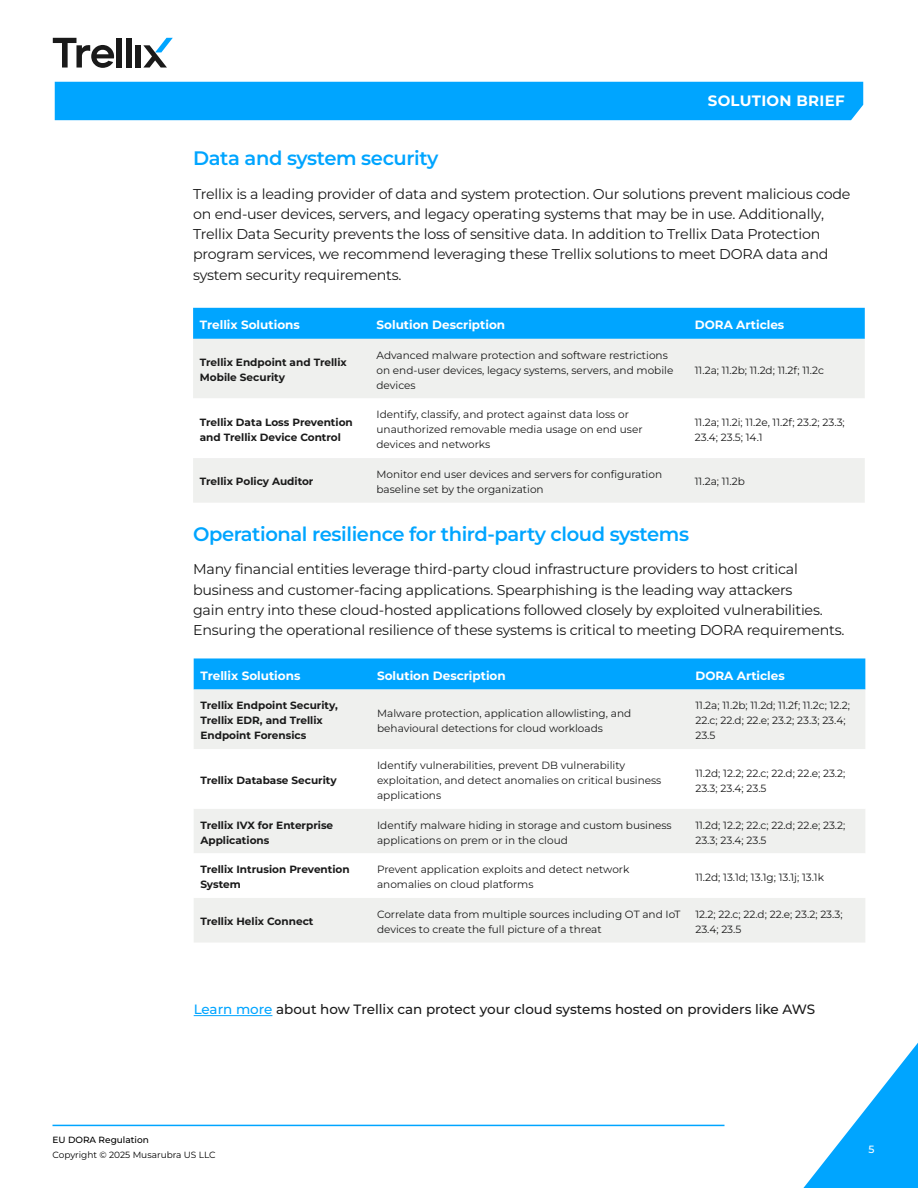
<style>
.page{position:relative;width:918px;height:1188px;background:#fff}
.page>*{position:absolute;margin:0;border:0;box-sizing:border-box;transform-origin:0 0}
.t1{font:600 19.5px "Montserrat";letter-spacing:-.02em;color:#00a5ff}
.t2{font:700 15px "Montserrat";letter-spacing:.02em;color:#fff}
.t3{font:14.25px/20.2px "Montserrat";letter-spacing:-.015em;color:#1a1a1a}
.t4{font:500 13.5px "Montserrat";color:#1a1a1a}
.t5{font:700 12px "Montserrat";color:#fff}
.t6{font:10.5px/15px "Montserrat";color:#1a1a1a}
.t7{font:700 10.5px/15px "Montserrat";color:#1a1a1a}
.t8{font:500 10.5px "Montserrat";color:#fff}
.t9{font:9px "Montserrat";color:#000}
.t10{font:500 9px "Montserrat";color:#000}
.s1{color:#00a5ff}
.s2{color:#fff}
</style>
<div class="page">
<div style="left:55px;top:82px;width:808px;height:38px;background:#00a5ff"></div>
<svg style="left:803px;top:1043px;width:115px;height:145px"></svg>
<svg style="left:53px;top:38px;width:61px;height:30px"></svg>
<div style="left:117px;top:38px;width:5px;height:30px;background:#1a1a1a"></div>
<div style="left:126px;top:38px;width:5px;height:30px;background:#1a1a1a"></div>
<div style="left:135px;top:45px;width:6px;height:23px;background:#1a1a1a"></div>
<svg style="left:143px;top:38px;width:30px;height:30px"></svg>
<hr style="left:52px;top:1125px;width:672px;height:1px;background:#00a5ff">
<div style="left:193px;top:308px;width:672px;height:31px;background:#00a5ff"></div>
<div style="left:193px;top:339px;width:672px;height:164px;background:#eff0ee"></div>
<svg style="left:193px;top:398px;width:672px;height:60px"></svg>
<div style="left:194px;top:658px;width:671px;height:32px;background:#00a5ff"></div>
<div style="left:194px;top:690px;width:671px;height:252px;background:#eff0ee"></div>
<svg style="left:194px;top:749px;width:671px;height:149px"></svg>
<hr style="left:194px;top:1015px;width:78px;height:1px;background:#00a5ff">
<h2 class="t2" style="left:708px;top:90px;width:138px">SOLUTION BRIEF</h2>
<h1 class="t1" style="left:193px;top:144px;width:247px">Data and system security</h1>
<p class="t3" style="left:193px;top:183px;width:659px">Trellix is a leading provider of data and system protection. Our solutions prevent malicious code on end-user devices, servers, and legacy operating systems that may be in use. Additionally, Trellix Data Security prevents the loss of sensitive data. In addition to Trellix Data Protection program services, we recommend leveraging these Trellix solutions to meet DORA data and system security requirements.</p>
<p class="t5" style="left:200px;top:316px;width:102px">Trellix Solutions</p>
<p class="t5" style="left:377px;top:316px;width:130px">Solution Description</p>
<p class="t5" style="left:695px;top:316px;width:91px">DORA Articles</p>
<p class="t7" style="left:200px;top:354px;width:148px">Trellix Endpoint and Trellix<br>Mobile Security</p>
<p class="t6" style="left:377px;top:347px;width:298px">Advanced malware protection and software restrictions on end-user devices, legacy systems, servers, and mobile devices</p>
<p class="t6" style="left:695px;top:362px;width:131px">11.2a; 11.2b; 11.2d; 11.2f; 11.2c</p>
<p class="t7" style="left:200px;top:414px;width:154px">Trellix Data Loss Prevention and Trellix Device Control</p>
<p class="t6" style="left:377px;top:407px;width:268px">Identify, classify, and protect against data loss or unauthorized removable media usage on end user devices and networks</p>
<p class="t6" style="left:695px;top:414px;width:152px">11.2a; 11.2i; 11.2e, 11.2f; 23.2; 23.3;<br>23.4; 23.5; 14.1</p>
<p class="t7" style="left:200px;top:474px;width:115px">Trellix Policy Auditor</p>
<p class="t6" style="left:377px;top:466px;width:287px">Monitor end user devices and servers for configuration baseline set by the organization</p>
<p class="t6" style="left:695px;top:474px;width:52px">11.2a; 11.2b</p>
<h1 class="t1" style="left:193px;top:520px;width:497px">Operational resilience for third-party cloud systems</h1>
<p class="t3" style="left:193px;top:559px;width:653px">Many financial entities leverage third-party cloud infrastructure providers to host critical business and customer-facing applications. Spearphishing is the leading way attackers<br>gain entry into these cloud-hosted applications followed closely by exploited vulnerabilities.<br>Ensuring the operational resilience of these systems is critical to meeting DORA requirements.</p>
<p class="t5" style="left:200px;top:667px;width:102px">Trellix Solutions</p>
<p class="t5" style="left:377px;top:667px;width:130px">Solution Description</p>
<p class="t5" style="left:695px;top:667px;width:91px">DORA Articles</p>
<p class="t7" style="left:200px;top:698px;width:139px">Trellix Endpoint Security,<br>Trellix EDR, and Trellix<br>Endpoint Forensics</p>
<p class="t6" style="left:377px;top:705px;width:256px">Malware protection, application allowlisting, and behavioural detections for cloud workloads</p>
<p class="t6" style="left:695px;top:698px;width:156px">11.2a; 11.2b; 11.2d; 11.2f; 11.2c; 12.2;<br>22.c; 22.d; 22.e; 23.2; 23.3; 23.4;<br>23.5</p>
<p class="t7" style="left:200px;top:772px;width:138px">Trellix Database Security</p>
<p class="t6" style="left:377px;top:757px;width:286px">Identify vulnerabilities, prevent DB vulnerability exploitation, and detect anomalies on critical business applications</p>
<p class="t6" style="left:695px;top:765px;width:152px">11.2d; 12.2; 22.c; 22.d; 22.e; 23.2;<br>23.3; 23.4; 23.5</p>
<p class="t7" style="left:200px;top:817px;width:134px">Trellix IVX for Enterprise<br>Applications</p>
<p class="t6" style="left:377px;top:817px;width:296px">Identify malware hiding in storage and custom business applications on prem or in the cloud</p>
<p class="t6" style="left:695px;top:817px;width:152px">11.2d; 12.2; 22.c; 22.d; 22.e; 23.2;<br>23.3; 23.4; 23.5</p>
<p class="t7" style="left:200px;top:862px;width:151px">Trellix Intrusion Prevention<br>System</p>
<p class="t6" style="left:377px;top:862px;width:254px">Prevent application exploits and detect network anomalies on cloud platforms</p>
<p class="t6" style="left:695px;top:869px;width:130px">11.2d; 13.1d; 13.1g; 13.1j; 13.1k</p>
<p class="t7" style="left:200px;top:914px;width:115px">Trellix Helix Connect</p>
<p class="t6" style="left:377px;top:906px;width:305px">Correlate data from multiple sources including OT and IoT devices to create the full picture of a threat</p>
<p class="t6" style="left:695px;top:906px;width:149px">12.2; 22.c; 22.d; 22.e; 23.2; 23.3;<br>23.4; 23.5</p>
<p class="t4" style="left:194px;top:1000px;width:661px"><span class="s1">Learn more</span> about how Trellix can protect your cloud systems hosted on providers like AWS <span class="s2">here.</span></p>
<p class="t10" style="left:52px;top:1133px;width:98px">EU DORA Regulation</p>
<p class="t9" style="left:52px;top:1148px;width:165px">Copyright © 2025 Musarubra US LLC</p>
<p class="t8" style="left:868px;top:1142px;width:8px">5</p>
</div>
